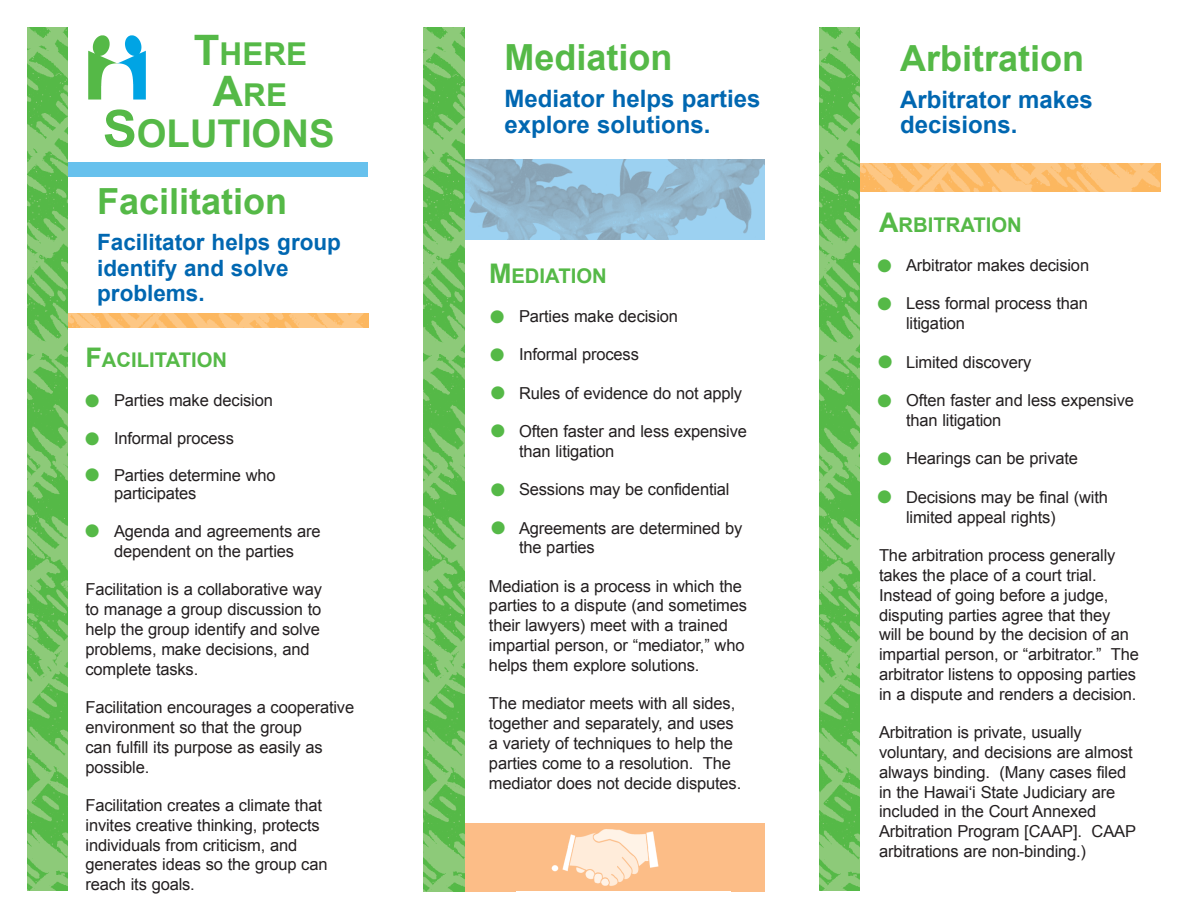
<style>
.page{position:relative;width:1188px;height:918px;background:#fff}
.page>*{position:absolute;margin:0;border:0;box-sizing:border-box;transform-origin:0 0}
.t1{font:700 38.25px "Arial";color:#55b947}
.t2{font:700 36px "Arial";color:#55b947}
.t3{font:700 31.5px/41.1px "Arial";color:#55b947;text-align:center}
.t4{font:700 24px/25.5px "Arial";color:#0067b1}
.t5{font:700 22.5px/25.5px "Arial";color:#0067b1}
.t6{font:700 20.25px "Arial";color:#55b947}
.t7{font:16.5px/19.8px "Arial";letter-spacing:-.01em;color:#231f20}
.s1{font-size:42px}
.s2{font-size:51px}
.s3{font-size:27px}
.s4{color:#55b947}
</style>
<div class="page">
<img style="left:68px;top:314px;width:299px;height:14px">
<div style="left:56px;top:162px;width:312px;height:14px;background:#67c1ed"></div>
<img style="left:27px;top:27px;width:41px;height:864px">
<img style="left:88px;top:35px;width:58px;height:65px">
<img style="left:464px;top:824px;width:244px;height:67px">
<img style="left:464px;top:160px;width:301px;height:80px">
<img style="left:424px;top:27px;width:40px;height:864px">
<div style="left:731px;top:824px;width:34px;height:67px;background:#fcbd87"></div>
<img style="left:860px;top:163px;width:299px;height:29px">
<img style="left:819px;top:27px;width:41px;height:864px">
<p class="t3" style="left:194px;top:34px;width:115px"><span class="s1">T</span>HERE<br><span class="s1">A</span>RE</p>
<p class="t1" style="left:103px;top:108px;width:233px"><span class="s2">S</span>OLUTIONS</p>
<p class="t2" style="left:97px;top:178px;width:192px">Facilitation</p>
<p class="t5" style="left:97px;top:231px;width:245px">Facilitator helps group identify and solve problems.</p>
<p class="t6" style="left:86px;top:347px;width:143px"><span class="s3">F</span>ACILITATION</p>
<p class="t7" style="left:85px;top:390px;width:189px"><span class="s4">●</span> Parties make decision</p>
<p class="t7" style="left:85px;top:429px;width:150px"><span class="s4">●</span> Informal process</p>
<p class="t7" style="left:114px;top:467px;width:163px;line-height:18px;text-indent:-29px"><span class="s4">●</span> Parties determine who participates</p>
<p class="t7" style="left:85px;top:522px;width:237px;text-align:center"><span class="s4">●</span> Agenda and agreements are dependent on the parties</p>
<p class="t7" style="left:86px;top:580px;width:238px">Facilitation is a collaborative way to manage a group discussion to help the group identify and solve problems, make decisions, and complete tasks.</p>
<p class="t7" style="left:86px;top:698px;width:270px">Facilitation encourages a cooperative environment so that the group<br>can fulfill its purpose as easily as possible.</p>
<p class="t7" style="left:86px;top:796px;width:244px">Facilitation creates a climate that invites creative thinking, protects individuals from criticism, and generates ideas so the group can reach its goals.</p>
<p class="t2" style="left:504px;top:34px;width:170px">Mediation</p>
<p class="t4" style="left:504px;top:87px;width:258px">Mediator helps parties explore solutions.</p>
<p class="t6" style="left:489px;top:262px;width:119px"><span class="s3">M</span>EDIATION</p>
<p class="t7" style="left:490px;top:306px;width:189px"><span class="s4">●</span> Parties make decision</p>
<p class="t7" style="left:490px;top:345px;width:150px"><span class="s4">●</span> Informal process</p>
<p class="t7" style="left:491px;top:383px;width:253px"><span class="s4">●</span> Rules of evidence do not apply</p>
<p class="t7" style="left:519px;top:422px;width:230px;text-indent:-28px"><span class="s4">●</span> Often faster and less expensive than litigation</p>
<p class="t7" style="left:491px;top:480px;width:240px"><span class="s4">●</span> Sessions may be confidential</p>
<p class="t7" style="left:519px;top:518px;width:225px;text-indent:-28px"><span class="s4">●</span> Agreements are determined by the parties</p>
<p class="t7" style="left:489px;top:576px;width:260px">Mediation is a process in which the parties to a dispute (and sometimes their lawyers) meet with a trained impartial person, or “mediator,” who helps them explore solutions.</p>
<p class="t7" style="left:489px;top:694px;width:254px">The mediator meets with all sides, together and separately, and uses a variety of techniques to help the parties come to a resolution. The mediator does not decide disputes.</p>
<p class="t2" style="left:900px;top:34px;width:185px">Arbitration</p>
<p class="t4" style="left:900px;top:87px;width:194px">Arbitrator makes decisions.</p>
<p class="t6" style="left:879px;top:212px;width:144px"><span class="s3">A</span>RBITRATION</p>
<p class="t7" style="left:878px;top:255px;width:213px"><span class="s4">●</span> Arbitrator makes decision</p>
<p class="t7" style="left:906px;top:294px;width:183px;text-indent:-29px"><span class="s4">●</span> Less formal process than litigation</p>
<p class="t7" style="left:878px;top:352px;width:155px"><span class="s4">●</span> Limited discovery</p>
<p class="t7" style="left:906px;top:391px;width:230px;text-indent:-29px"><span class="s4">●</span> Often faster and less expensive than litigation</p>
<p class="t7" style="left:878px;top:449px;width:202px"><span class="s4">●</span> Hearings can be private</p>
<p class="t7" style="left:906px;top:487px;width:203px;text-indent:-29px"><span class="s4">●</span> Decisions may be final (with limited appeal rights)</p>
<p class="t7" style="left:879px;top:546px;width:261px">The arbitration process generally takes the place of a court trial.<br>Instead of going before a judge, disputing parties agree that they<br>will be bound by the decision of an impartial person, or “arbitrator.” The arbitrator listens to opposing parties in a dispute and renders a decision.</p>
<p class="t7" style="left:879px;top:723px;width:258px">Arbitration is private, usually voluntary, and decisions are almost always binding. (Many cases filed in the Hawai‘i State Judiciary are included in the Court Annexed Arbitration Program [CAAP]. CAAP arbitrations are non-binding.)</p>
</div>
